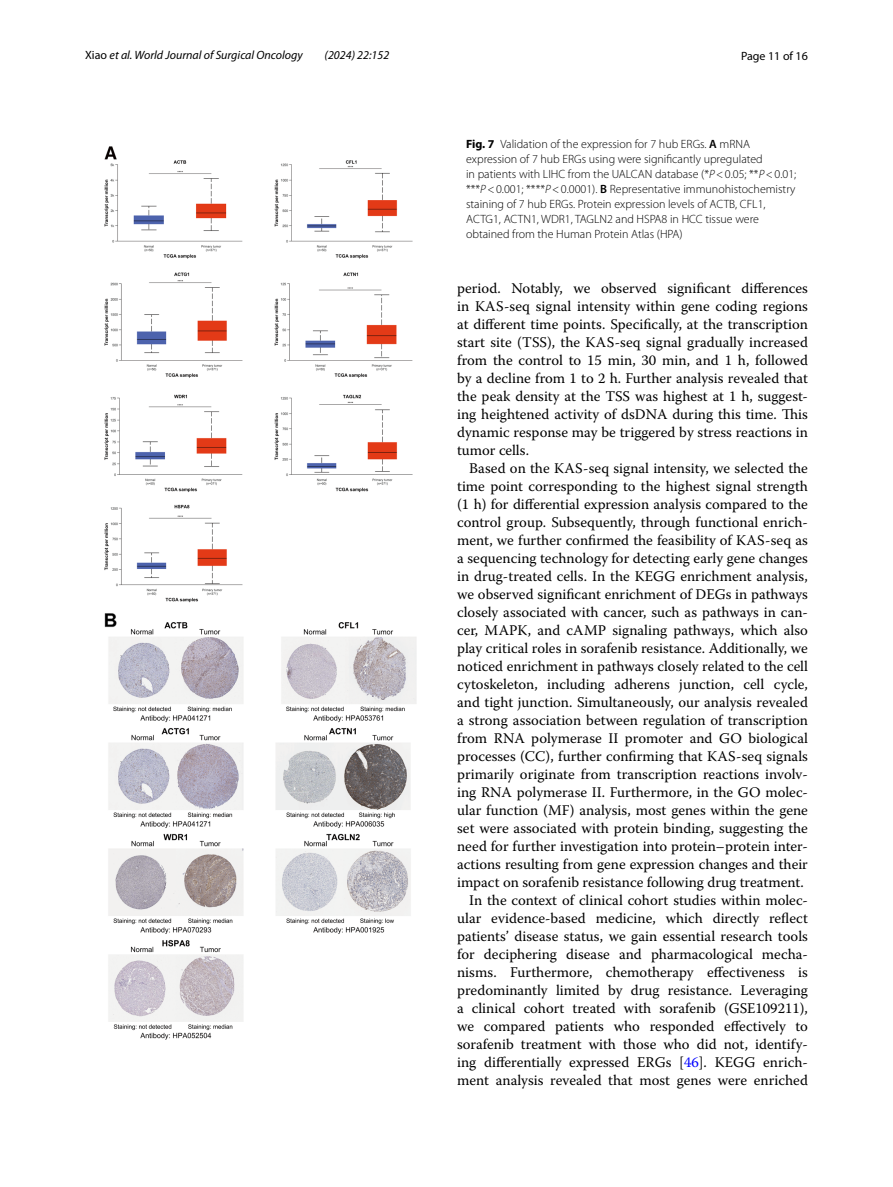
<style>
.page{position:relative;width:893px;height:1187px;background:#fff}
.page>*{position:absolute;margin:0;border:0;box-sizing:border-box;transform-origin:0 0}
.t1{font:14.7px/18px "Warnock Pro";color:#000;text-align:justify}
.t2{font:300 12px/15px "Myriad Pro";color:#000}
.t3{font:italic 12px "Myriad Pro";color:#000}
.t4{font:12px "Myriad Pro";color:#000}
.s1{font-style:normal}
.s2{font-weight:700}
.s3{font-weight:600}
.s4{font-style:italic}
.s5{color:#00f}
</style>
<div class="page">
<img style="left:104px;top:146px;width:312px;height:893px">
<p class="t3" style="left:85px;top:48px;width:219px"><span class="s1">Xiao</span> et al. World Journal of Surgical Oncology</p>
<p class="t3" style="left:325px;top:48px;width:66px">(2024) 22:152</p>
<p class="t4" style="left:741px;top:48px;width:68px">Page 11 of 16</p>
<p class="t2" style="left:466px;top:137px;width:332px"><span class="s2">Fig. 7</span> Validation of the expression for 7 hub ERGs. <span class="s3">A</span> mRNA expression of 7 hub ERGs using were significantly upregulated<br>in patients with LIHC from the UALCAN database (*<span class="s4">P</span>&lt;0.05; **<span class="s4">P</span>&lt;0.01; ***<span class="s4">P</span>&lt;0.001; ****<span class="s4">P</span>&lt;0.0001). <span class="s3">B</span> Representative immunohistochemistry staining of 7 hub ERGs. Protein expression levels of ACTB, CFL1, ACTG1, ACTN1, WDR1, TAGLN2 and HSPA8 in HCC tissue were obtained from the Human Protein Atlas (HPA)</p>
<p class="t1" style="left:457px;top:278px;width:352px">period. Notably, we observed significant differences in KAS-seq signal intensity within gene coding regions at different time points. Specifically, at the transcription start site (TSS), the KAS-seq signal gradually increased from the control to 15 min, 30 min, and 1 h, followed by a decline from 1 to 2 h. Further analysis revealed that the peak density at the TSS was highest at 1 h, suggest&shy;ing heightened activity of dsDNA during this time. This dynamic response may be triggered by stress reactions in tumor cells.</p>
<p class="t1" style="left:457px;top:458px;width:352px;text-align:right">Based on the KAS-seq signal intensity, we selected the time point corresponding to the highest signal strength (1 h) for differential expression analysis compared to the control group. Subsequently, through functional enrich&shy;ment, we further confirmed the feasibility of KAS-seq as a sequencing technology for detecting early gene changes in drug-treated cells. In the KEGG enrichment analysis, we observed significant enrichment of DEGs in pathways closely associated with cancer, such as pathways in can&shy;cer, MAPK, and cAMP signaling pathways, which also play critical roles in sorafenib resistance. Additionally, we noticed enrichment in pathways closely related to the cell cytoskeleton, including adherens junction, cell cycle, and tight junction. Simultaneously, our analysis revealed a strong association between regulation of transcription from RNA polymerase II promoter and GO biological processes (CC), further confirming that KAS-seq signals primarily originate from transcription reactions involv&shy;ing RNA polymerase II. Furthermore, in the GO molec&shy;ular function (MF) analysis, most genes within the gene set were associated with protein binding, suggesting the need for further investigation into protein–protein inter&shy;actions resulting from gene expression changes and their impact on sorafenib resistance following drug treatment.<br>In the context of clinical cohort studies within molec&shy;ular evidence-based medicine, which directly reflect patients’ disease status, we gain essential research tools for deciphering disease and pharmacological mecha&shy;nisms. Furthermore, chemotherapy effectiveness is predominantly limited by drug resistance. Leveraging a clinical cohort treated with sorafenib (GSE109211), we compared patients who responded effectively to sorafenib treatment with those who did not, identify&shy;ing differentially expressed ERGs [<span class="s5">46</span>]. KEGG enrich&shy;ment analysis revealed that most genes were enriched</p>
</div>
